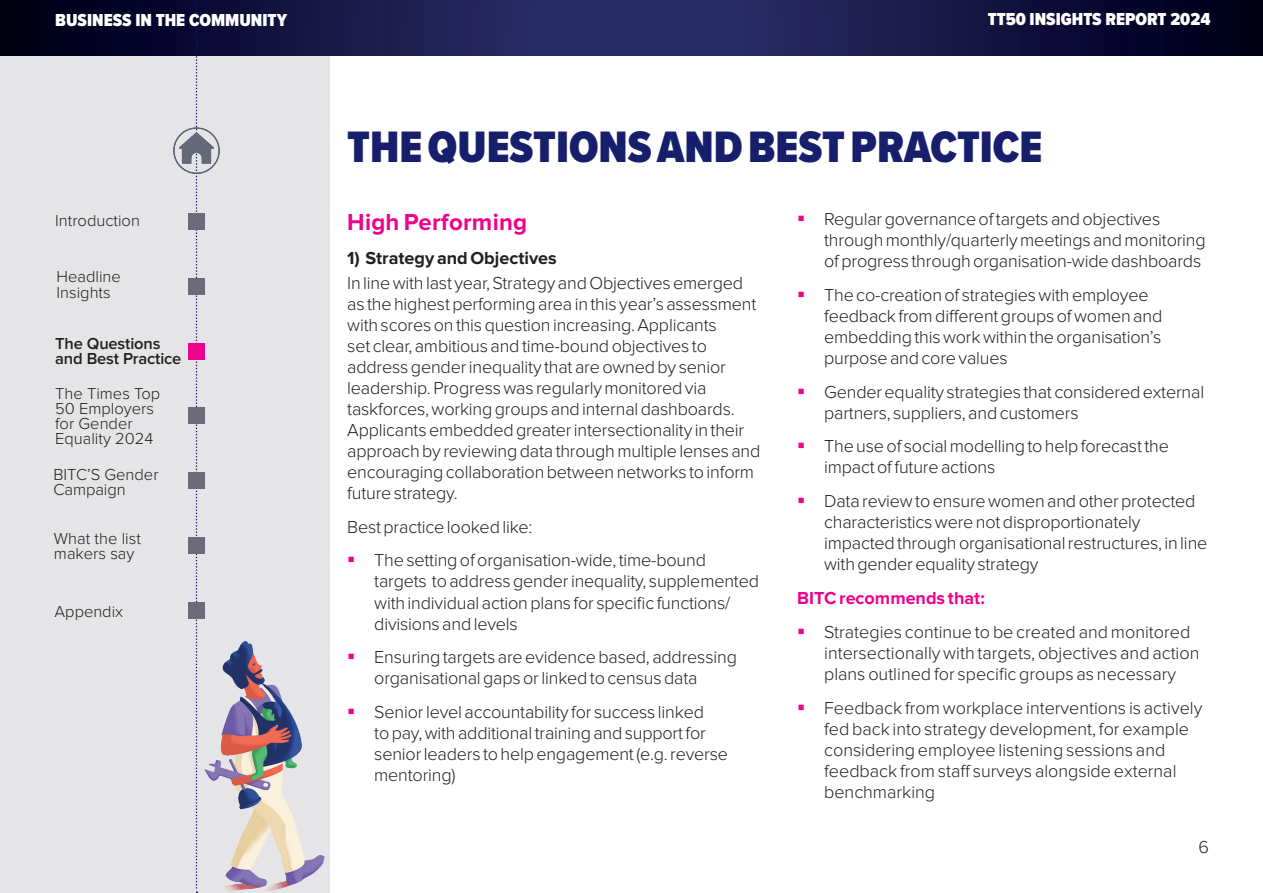
<style>
.page{position:relative;width:1263px;height:893px;background:#fff}
.page>*{position:absolute;margin:0;border:0;box-sizing:border-box;transform-origin:0 0}
.t1{font:900 45.6px "Proxima Nova Cond";color:#171f6d}
.t2{font:700 24px "Proxima Nova";letter-spacing:.01em;color:#ed028c}
.t3{font:300 18px/21px "Proxima Nova";letter-spacing:-.01em;color:#231f20}
.t4{font:900 18px "Proxima Nova Cond";color:#fff}
.t5{font:700 18px "Proxima Nova";color:#231f20}
.t6{font:700 18px "Proxima Nova";color:#ed028c}
.t7{font:300 16.5px/15px "Proxima Nova";color:#231f20}
.t8{font:600 16.5px/15px "Proxima Nova";letter-spacing:-.01em;color:#231f20}
</style>
<div class="page">
<div style="left:0;top:0;width:329px;height:893px;background:#e5e4e7"></div>
<img style="left:0;top:0;width:1263px;height:55px">
<svg style="left:196px;top:0;width:1px;height:893px"></svg>
<img style="left:205px;top:641px;width:119px;height:251px">
<img style="left:173px;top:126px;width:47px;height:48px">
<div style="left:188px;top:213px;width:17px;height:17px;background:#6c6b7a"></div>
<div style="left:188px;top:278px;width:17px;height:17px;background:#6c6b7a"></div>
<div style="left:188px;top:343px;width:17px;height:16px;background:#ed028c"></div>
<div style="left:188px;top:472px;width:17px;height:17px;background:#6c6b7a"></div>
<div style="left:188px;top:602px;width:17px;height:17px;background:#6c6b7a"></div>
<div style="left:188px;top:408px;width:17px;height:16px;background:#6c6b7a"></div>
<div style="left:188px;top:537px;width:17px;height:17px;background:#6c6b7a"></div>
<p class="t4" style="left:55px;top:7px;width:233px">BUSINESS IN THE COMMUNITY</p>
<p class="t4" style="left:988px;top:6px;width:224px">TT50 INSIGHTS REPORT 2024</p>
<p class="t7" style="left:55px;top:213px;width:86px">Introduction</p>
<p class="t7" style="left:57px;top:268px;width:66px;line-height:16.5px">Headline<br>Insights</p>
<p class="t8" style="left:55px;top:337px;width:128px">The Questions and Best Practice</p>
<p class="t7" style="left:55px;top:386px;width:106px">The Times Top<br>50 Employers for Gender<br>Equality 2024</p>
<p class="t7" style="left:53px;top:467px;width:107px">BITC’S Gender<br>Campaign</p>
<p class="t7" style="left:54px;top:532px;width:88px">What the list makers say</p>
<p class="t7" style="left:55px;top:604px;width:70px">Appendix</p>
<h1 class="t1" style="left:347px;top:113px;width:697px">THE QUESTIONS AND BEST PRACTICE</h1>
<h2 class="t2" style="left:347px;top:208px;width:181px">High Performing</h2>
<p class="t5" style="left:347px;top:247px;width:211px">1) Strategy and Objectives</p>
<p class="t3" style="left:347px;top:273px;width:415px">In line with last year, Strategy and Objectives emerged as the highest performing area in this year’s assessment with scores on this question increasing. Applicants<br>set clear, ambitious and time-bound objectives to address gender inequality that are owned by senior leadership. Progress was regularly monitored via taskforces, working groups and internal dashboards.<br>Applicants embedded greater intersectionality in their approach by reviewing data through multiple lenses and encouraging collaboration between networks to inform future strategy.</p>
<p class="t3" style="left:374px;top:510px;width:333px;line-height:33.8px;text-indent:-27px">Best practice looked like:<br>The setting of organisation-wide, time-bound</p>
<p class="t3" style="left:374px;top:571px;width:386px">targets to address gender inequality, supplemented with individual action plans for specific functions/ divisions and levels</p>
<p class="t3" style="left:374px;top:647px;width:364px">Ensuring targets are evidence based, addressing organisational gaps or linked to census data</p>
<p class="t3" style="left:374px;top:702px;width:355px">Senior level accountability for success linked<br>to pay, with additional training and support for senior leaders to help engagement (e.g. reverse mentoring)</p>
<p class="t3" style="left:824px;top:209px;width:383px">Regular governance of targets and objectives through monthly/quarterly meetings and monitoring of progress through organisation-wide dashboards</p>
<p class="t3" style="left:824px;top:285px;width:340px">The co-creation of strategies with employee feedback from different groups of women and embedding this work within the organisation’s purpose and core values</p>
<p class="t3" style="left:824px;top:382px;width:382px">Gender equality strategies that considered external partners, suppliers, and customers</p>
<p class="t3" style="left:824px;top:436px;width:346px">The use of social modelling to help forecast the impact of future actions</p>
<p class="t3" style="left:824px;top:491px;width:385px">Data review to ensure women and other protected characteristics were not disproportionately impacted through organisational restructures, in line with gender equality strategy</p>
<p class="t6" style="left:797px;top:588px;width:189px">BITC recommends that:</p>
<p class="t3" style="left:824px;top:622px;width:377px">Strategies continue to be created and monitored intersectionally with targets, objectives and action plans outlined for specific groups as necessary</p>
<p class="t3" style="left:824px;top:697px;width:380px">Feedback from workplace interventions is actively fed back into strategy development, for example considering employee listening sessions and feedback from staff surveys alongside external benchmarking</p>
<p class="t3" style="left:1198px;top:837px;width:12px">6</p>
</div>
